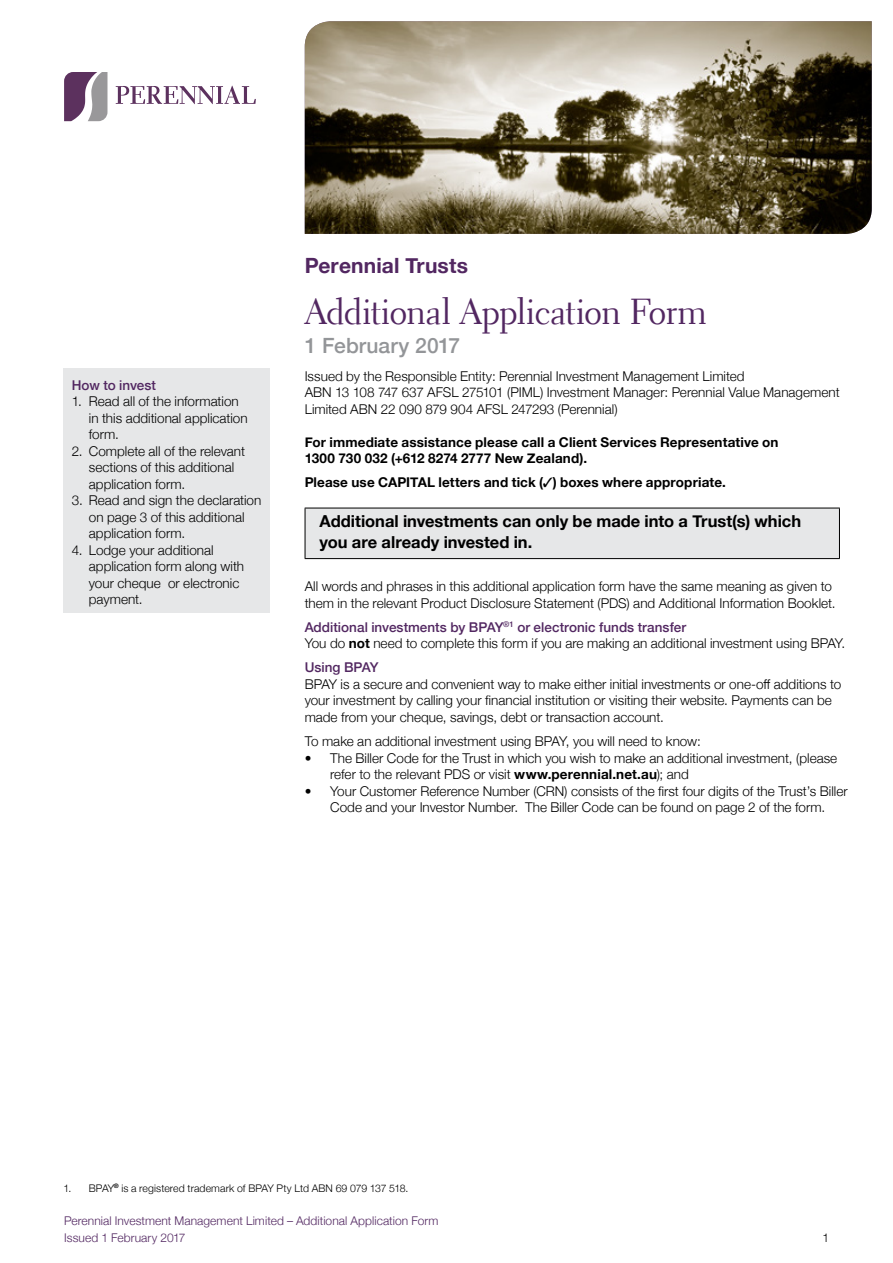
<style>
.page{position:relative;width:893px;height:1263px;background:#fff}
.page>*{position:absolute;margin:0;border:0;box-sizing:border-box;transform-origin:0 0}
.t1{font:36px "Electra LT";letter-spacing:-.025em;color:#522761}
.t2{font:700 21px "Helvetica Neue";letter-spacing:.005em;color:#522761}
.t3{font:500 21px "Helvetica Neue";color:#939598}
.t4{font:700 16.5px/21px "Helvetica Neue";color:#000}
.t5{font:300 13.5px/16.5px "Helvetica Neue";color:#000}
.t6{font:700 13.5px/16.5px "Helvetica Neue";letter-spacing:.01em;color:#000}
.t7{font:500 13.5px "Helvetica Neue";color:#522761}
.t8{font:300 12px/16.5px "Helvetica Neue";letter-spacing:.005em;color:#522761}
.t9{font:300 12px "Helvetica Neue";color:#000}
.t10{font:300 10.5px "Helvetica Neue";letter-spacing:.005em;color:#000}
.s1{font-weight:500;color:#522761}
.s2{font-weight:700}
</style>
<div class="page">
<div style="left:305px;top:508px;width:534px;height:51px;background:#e6e7e8"></div>
<hr style="left:305px;top:508px;width:535px;height:1px;background:#000">
<hr style="left:305px;top:508px;width:1px;height:50px;background:#000">
<hr style="left:839px;top:508px;width:1px;height:50px;background:#000">
<hr style="left:305px;top:558px;width:535px;height:1px;background:#000">
<div style="left:63px;top:368px;width:207px;height:244px;background:#e6e7e8"></div>
<svg style="left:116px;top:86px;width:140px;height:18px"></svg>
<svg style="left:64px;top:72px;width:43px;height:49px"></svg>
<img style="left:305px;top:21px;width:567px;height:213px">
<p class="t7" style="left:72px;top:374px;width:86px">How to invest</p>
<p class="t5" style="left:89px;top:392px;width:160px;text-indent:-17px">1. Read all of the information in this additional application form.</p>
<p class="t5" style="left:89px;top:441px;width:158px;text-indent:-17px">2. Complete all of the relevant sections of this additional application form.</p>
<p class="t5" style="left:89px;top:491px;width:174px;text-indent:-17px">3. Read and sign the declaration on page 3 of this additional application form.</p>
<p class="t5" style="left:89px;top:540px;width:157px;text-indent:-17px">4. Lodge your additional application form along with your cheque or electronic payment.</p>
<h2 class="t2" style="left:305px;top:249px;width:165px">Perennial Trusts</h2>
<h1 class="t1" style="left:305px;top:289px;width:404px">Additional Application Form</h1>
<h2 class="t3" style="left:305px;top:329px;width:157px">1 February 2017</h2>
<p class="t5" style="left:305px;top:367px;width:537px">Issued by the Responsible Entity: Perennial Investment Management Limited<br>ABN 13 108 747 637 AFSL 275101 (PIML) Investment Manager: Perennial Value Management<br>Limited ABN 22 090 879 904 AFSL 247293 (Perennial)</p>
<p class="t6" style="left:305px;top:434px;width:475px">For immediate assistance please call a Client Services Representative on<br>1300 730 032 (+612 8274 2777 New Zealand).</p>
<p class="t6" style="left:305px;top:475px;width:423px">Please use CAPITAL letters and tick (✓) boxes where appropriate.</p>
<p class="t4" style="left:320px;top:511px;width:483px">Additional investments can only be made into a Trust(s) which you are already invested in.</p>
<p class="t5" style="left:305px;top:577px;width:532px">All words and phrases in this additional application form have the same meaning as given to them in the relevant Product Disclosure Statement (PDS) and Additional Information Booklet.</p>
<p class="t5" style="left:305px;top:618px;width:542px"><span class="s1">Additional investments by BPAY</span><sup>®1</sup> <span class="s1">or electronic funds transfer<br></span>You do <span class="s2">not</span> need to complete this form if you are making an additional investment using BPAY.</p>
<p class="t7" style="left:305px;top:657px;width:76px">Using BPAY</p>
<p class="t5" style="left:305px;top:675px;width:538px">BPAY is a secure and convenient way to make either initial investments or one-off additions to your investment by calling your financial institution or visiting their website. Payments can be made from your cheque, savings, debt or transaction account.</p>
<p class="t5" style="left:305px;top:732px;width:398px">To make an additional investment using BPAY, you will need to know:</p>
<p class="t5" style="left:330px;top:748px;width:509px;text-indent:-26px">• The Biller Code for the Trust in which you wish to make an additional investment, (please refer to the relevant PDS or visit <span class="s2">www.perennial.net.au</span>); and</p>
<p class="t5" style="left:305px;top:781px;width:544px;text-align:center">• Your Customer Reference Number (CRN) consists of the first four digits of the Trust’s Biller<br>Code and your Investor Number. The Biller Code can be found on page 2 of the form.</p>
<p class="t10" style="left:63px;top:1179px;width:347px">1. BPAY<sup>®</sup> is a registered trademark of BPAY Pty Ltd ABN 69 079 137 518.</p>
<p class="t8" style="left:64px;top:1212px;width:376px">Perennial Investment Management Limited – Additional Application Form<br>Issued 1 February 2017</p>
<p class="t9" style="left:822px;top:1228px;width:8px">1</p>
</div>
